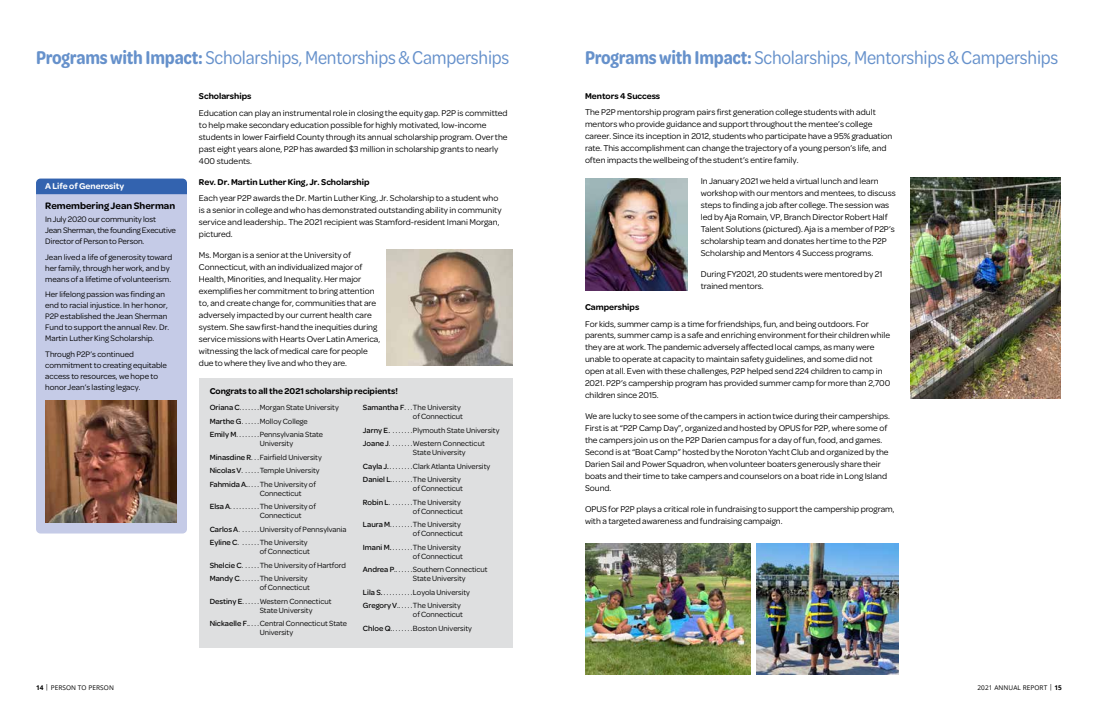
<style>
.page{position:relative;width:1098px;height:720px;background:#fff}
.page>*{position:absolute;margin:0;border:0;box-sizing:border-box;transform-origin:0 0}
.t1{font:19.8px "Omnes Cond";letter-spacing:-.01em;color:#6691cb}
.t2{font:600 10px "Omnes";color:#000}
.t3{font:9px/12px "Omnes";color:#000}
.t4{font:600 9px "Omnes";color:#000}
.t5{font:600 9px "Omnes";color:#fff}
.t6{font:8.5px/11px "Omnes";color:#000}
.t7{font:8px/13.5px "Omnes";color:#000}
.t8{font:6.5px "Open Sans";letter-spacing:.01em;color:#000}
.s1{font-weight:600}
.s2{font-weight:500}
.s3{font-weight:700}
</style>
<div class="page">
<div style="left:36px;top:179px;width:151px;height:31px;background:#3363af;border-radius:4px"></div>
<div style="left:36px;top:194px;width:151px;height:340px;background:#c5cbe7"></div>
<img style="left:386px;top:249px;width:127px;height:117px">
<img style="left:585px;top:179px;width:102px;height:111px">
<img style="left:756px;top:544px;width:142px;height:131px">
<img style="left:45px;top:400px;width:131px;height:122px">
<img style="left:585px;top:544px;width:165px;height:131px">
<img style="left:910px;top:177px;width:150px;height:221px">
<div style="left:199px;top:378px;width:314px;height:270px;background:#dedfe0"></div>
<h1 class="t1" style="left:36px;top:45px;width:475px"><span class="s1">Programs with Impact:</span> Scholarships, Mentorships &amp; Camperships</h1>
<p class="t5" style="left:45px;top:180px;width:80px">A Life of Generosity</p>
<p class="t2" style="left:45px;top:199px;width:131px">Remembering Jean Sherman</p>
<p class="t6" style="left:45px;top:214px;width:132px">In July 2020 our community lost<br>Jean Sherman, the founding Executive<br>Director of Person to Person.</p>
<p class="t6" style="left:45px;top:251px;width:128px">Jean lived a life of generosity toward her family, through her work, and by means of a lifetime of volunteerism.</p>
<p class="t6" style="left:45px;top:289px;width:125px">Her lifelong passion was finding an end to racial injustice. In her honor, P2P established the Jean Sherman Fund to support the annual Rev. Dr.<br>Martin Luther King Scholarship.</p>
<p class="t6" style="left:45px;top:348px;width:123px">Through P2P’s continued commitment to creating equitable access to resources, we hope to honor Jean’s lasting legacy.</p>
<p class="t4" style="left:199px;top:90px;width:54px">Scholarships</p>
<p class="t3" style="left:199px;top:106px;width:310px">Education can play an instrumental role in closing the equity gap. P2P is committed to help make secondary education possible for highly motivated, low-income students in lower Fairfield County through its annual scholarship program. Over the past eight years alone, P2P has awarded $3 million in scholarship grants to nearly 400 students.</p>
<p class="t4" style="left:199px;top:176px;width:172px">Rev. Dr. Martin Luther King, Jr. Scholarship</p>
<p class="t3" style="left:199px;top:192px;width:304px">Each year P2P awards the Dr. Martin Luther King, Jr. Scholarship to a student who is a senior in college and who has demonstrated outstanding ability in community service and leadership.. The 2021 recipient was Stamford-resident Imani Morgan, pictured.</p>
<p class="t3" style="left:199px;top:249px;width:183px">Ms. Morgan is a senior at the University of Connecticut, with an individualized major of Health, Minorities, and Inequality. Her major exemplifies her commitment to bring attention to, and create change for, communities that are adversely impacted by our current health care system. She saw first-hand the inequities during service missions with Hearts Over Latin America, witnessing the lack of medical care for people due to where they live and who they are.</p>
<p class="t4" style="left:210px;top:385px;width:190px">Congrats to all the 2021 scholarship recipients!</p>
<p class="t7" style="left:210px;top:401px;width:131px"><span class="s2">Oriana C</span>. . . . . . Morgan State University<br><span class="s2">Marthe G</span>. . . . . Molloy College<br><span class="s2">Emily M</span>. . . . . . . Pennsylvania State</p>
<p class="t7" style="left:210px;top:437px;width:114px;text-indent:50px">University<br><span class="s2">Minasdine R</span>. . Fairfield University<br><span class="s2">Nicolas V</span>. . . . . Temple University<br><span class="s2">Fahmida A.</span> . . . The University of</p>
<p class="t7" style="left:210px;top:486px;width:108px;text-indent:50px">Connecticut<br><span class="s2">Elsa A</span>. . . . . . . . . The University of</p>
<p class="t7" style="left:210px;top:509px;width:138px;text-indent:50px">Connecticut<br><span class="s2">Carlos A</span>. . . . . . University of Pennsylvania<br><span class="s2">Eyline C</span>. . . . . . The University</p>
<p class="t7" style="left:210px;top:545px;width:138px;text-indent:50px">of Connecticut<br><span class="s2">Shelcie C</span>. . . . . The University of Hartford<br><span class="s2">Mandy C</span>. . . . . . The University</p>
<p class="t7" style="left:210px;top:581px;width:123px;text-indent:50px">of Connecticut<br><span class="s2">Destiny E</span>. . . . . Western Connecticut</p>
<p class="t7" style="left:210px;top:603px;width:139px;text-indent:50px">State University<br><span class="s2">Nickaelle F</span>.. . . . Central Connecticut State</p>
<p class="t7" style="left:260px;top:626px;width:35px">University</p>
<p class="t7" style="left:363px;top:403px;width:102px;line-height:9px;text-align:right"><span class="s2">Samantha F</span>. . The University of Connecticut</p>
<p class="t7" style="left:363px;top:423px;width:138px"><span class="s2">Jarny E.</span> . . . . . . Plymouth State University<br><span class="s2">Joane J</span>. . . . . . . Western Connecticut</p>
<p class="t7" style="left:363px;top:446px;width:129px;text-indent:50px">State University<br><span class="s2">Cayla J.</span> . . . . . . . Clark Atlanta University<br><span class="s2">Daniel L</span>. . . . . . . The University</p>
<p class="t7" style="left:363px;top:482px;width:102px;text-align:right">of Connecticut<br><span class="s2">Robin L</span>. . . . . . . The University</p>
<p class="t7" style="left:363px;top:504px;width:102px;text-align:right">of Connecticut<br><span class="s2">Laura M</span>. . . . . . . The University</p>
<p class="t7" style="left:363px;top:527px;width:102px;text-align:right">of Connecticut<br><span class="s2">Imani M.</span> . . . . . . The University</p>
<p class="t7" style="left:363px;top:549px;width:126px;text-indent:50px">of Connecticut<br><span class="s2">Andrea P</span>.. . . . . . Southern Connecticut</p>
<p class="t7" style="left:363px;top:572px;width:109px;text-indent:50px">State University<br><span class="s2">Lila S.</span> . . . . . . . . . Loyola University<br><span class="s2">Gregory V</span>. . . . . The University</p>
<p class="t7" style="left:363px;top:608px;width:111px;text-indent:50px">of Connecticut<br><span class="s2">Chloe Q</span>. . . . . . . Boston University</p>
<h1 class="t1" style="left:585px;top:45px;width:475px"><span class="s1">Programs with Impact:</span> Scholarships, Mentorships &amp; Camperships</h1>
<p class="t4" style="left:585px;top:89px;width:77px">Mentors 4 Success</p>
<p class="t3" style="left:585px;top:106px;width:309px">The P2P mentorship program pairs first generation college students with adult mentors who provide guidance and support throughout the mentee’s college career. Since its inception in 2012, students who participate have a 95% graduation rate. This accomplishment can change the trajectory of a young person’s life, and often impacts the wellbeing of the student’s entire family.</p>
<p class="t3" style="left:700px;top:175px;width:196px">In January 2021 we held a virtual lunch and learn workshop with our mentors and mentees, to discuss steps to finding a job after college. The session was led by Aja Romain, VP, Branch Director Robert Half Talent Solutions (pictured). Aja is a member of P2P’s scholarship team and donates her time to the P2P Scholarship and Mentors 4 Success programs.</p>
<p class="t3" style="left:700px;top:268px;width:183px">During FY2021, 20 students were mentored by 21 trained mentors.</p>
<p class="t4" style="left:585px;top:301px;width:56px">Camperships</p>
<p class="t3" style="left:585px;top:317px;width:307px">For kids, summer camp is a time for friendships, fun, and being outdoors. For parents, summer camp is a safe and enriching environment for their children while they are at work. The pandemic adversely affected local camps, as many were unable to operate at capacity to maintain safety guidelines, and some did not open at all. Even with these challenges, P2P helped send 224 children to camp in 2021. P2P’s campership program has provided summer camp for more than 2,700 children since 2015.</p>
<p class="t3" style="left:585px;top:410px;width:305px">We are lucky to see some of the campers in action twice during their camperships.<br>First is at “P2P Camp Day”, organized and hosted by OPUS for P2P, where some of the campers join us on the P2P Darien campus for a day of fun, food, and games.<br>Second is at “Boat Camp” hosted by the Noroton Yacht Club and organized by the Darien Sail and Power Squadron, when volunteer boaters generously share their boats and their time to take campers and counselors on a boat ride in Long Island Sound.</p>
<p class="t3" style="left:585px;top:503px;width:311px">OPUS for P2P plays a critical role in fundraising to support the campership program, with a targeted awareness and fundraising campaign.</p>
<p class="t8" style="left:36px;top:683px;width:79px"><span class="s3">14</span> | PERSON TO PERSON</p>
<p class="t8" style="left:977px;top:683px;width:86px">2021 ANNUAL REPORT | <span class="s3">15</span></p>
</div>
